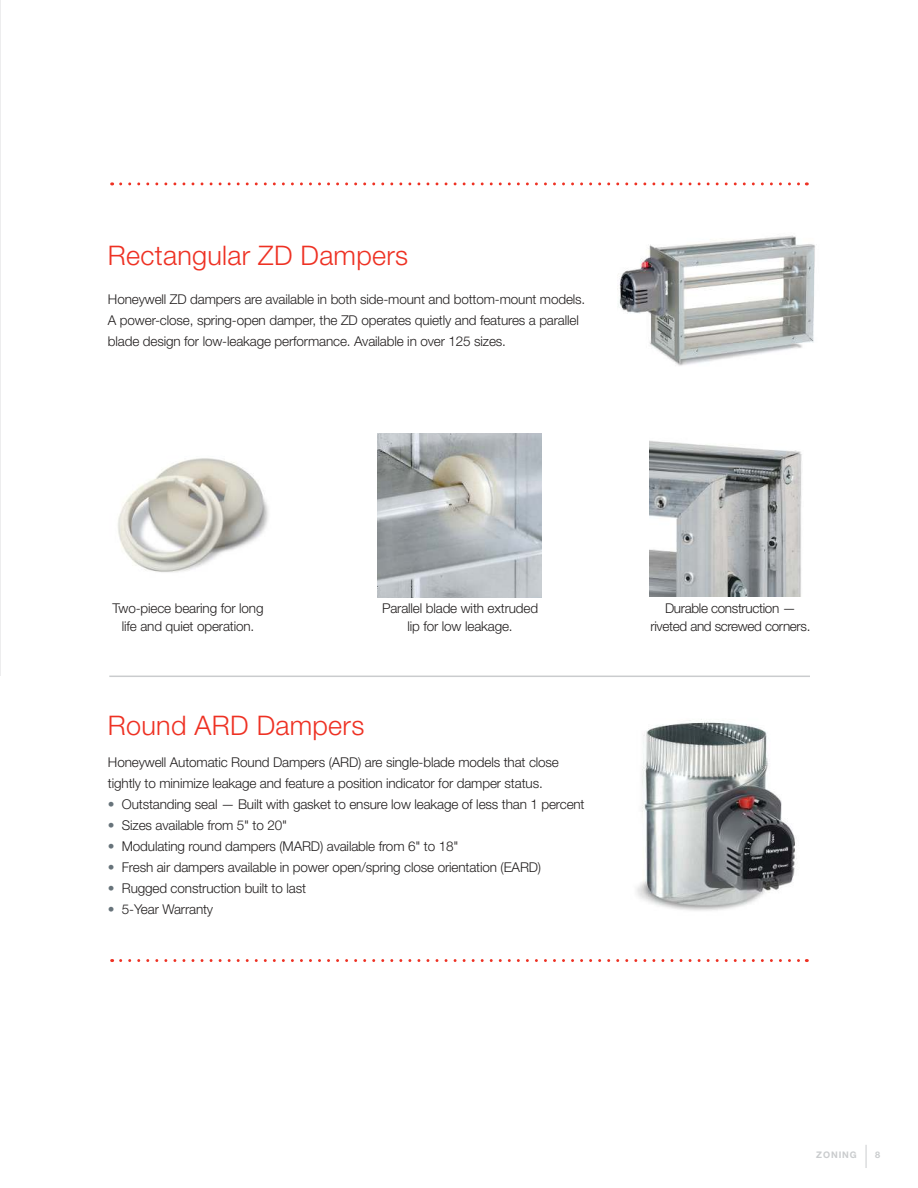
<style>
.page{position:relative;width:918px;height:1188px;background:#fff}
.page>*{position:absolute;margin:0;border:0;box-sizing:border-box;transform-origin:0 0}
.t1{font:300 27px "Helvetica Neue";letter-spacing:.01em;color:#ee3123}
.t2{font:300 13.5px/21px "Helvetica Neue";letter-spacing:-.01em;color:#221f1f;text-align:center}
.t3{font:700 9.15px "Helvetica Neue";letter-spacing:.1em;color:#caccce}
.s1{color:#67737a}
</style>
<div class="page">
<svg style="left:866px;top:1145px;width:1px;height:23px"></svg>
<img style="left:618px;top:235px;width:197px;height:131px">
<hr style="left:0;top:0;width:1px;height:676px;background:#ededee">
<img style="left:378px;top:433px;width:163px;height:164px">
<hr style="left:109px;top:676px;width:701px;height:1px;background:#caccce">
<img style="left:649px;top:440px;width:153px;height:157px">
<img style="left:118px;top:458px;width:151px;height:114px">
<svg style="left:121px;top:959px;width:686px;height:3px"></svg>
<svg style="left:121px;top:182px;width:686px;height:3px"></svg>
<img style="left:636px;top:719px;width:161px;height:192px">
<h1 class="t1" style="left:108px;top:246px;width:302px">Rectangular ZD Dampers</h1>
<p class="t2" style="left:108px;top:290px;width:479px;text-align:left">Honeywell ZD dampers are available in both side-mount and bottom-mount models.<br>A power-close, spring-open damper, the ZD operates quietly and features a parallel blade design for low-leakage performance. Available in over 125 sizes.</p>
<p class="t2" style="left:113px;top:601px;width:152px;line-height:18px">Two-piece bearing for long life and quiet operation.</p>
<p class="t2" style="left:382px;top:601px;width:158px;line-height:18px">Parallel blade with extruded lip for low leakage.</p>
<p class="t2" style="left:651px;top:601px;width:161px;line-height:18px">Durable construction — riveted and screwed corners.</p>
<h1 class="t1" style="left:108px;top:716px;width:258px">Round ARD Dampers</h1>
<p class="t2" style="left:108px;top:753px;width:453px;text-align:left">Honeywell Automatic Round Dampers (ARD) are single-blade models that close tightly to minimize leakage and feature a position indicator for damper status.</p>
<p class="t2" style="left:108px;top:795px;width:478px"><span class="s1">•</span> Outstanding seal — Built with gasket to ensure low leakage of less than 1 percent</p>
<p class="t2" style="left:108px;top:816px;width:181px"><span class="s1">•</span> Sizes available from 5" to 20"</p>
<p class="t2" style="left:108px;top:837px;width:352px"><span class="s1">•</span> Modulating round dampers (MARD) available from 6" to 18"</p>
<p class="t2" style="left:108px;top:858px;width:435px"><span class="s1">•</span> Fresh air dampers available in power open/spring close orientation (EARD)</p>
<p class="t2" style="left:108px;top:879px;width:200px"><span class="s1">•</span> Rugged construction built to last</p>
<p class="t2" style="left:108px;top:900px;width:107px"><span class="s1">•</span> 5-Year Warranty</p>
<p class="t3" style="left:816px;top:1152px;width:42px">ZONING</p>
<p class="t3" style="left:875px;top:1152px;width:7px">8</p>
</div>
